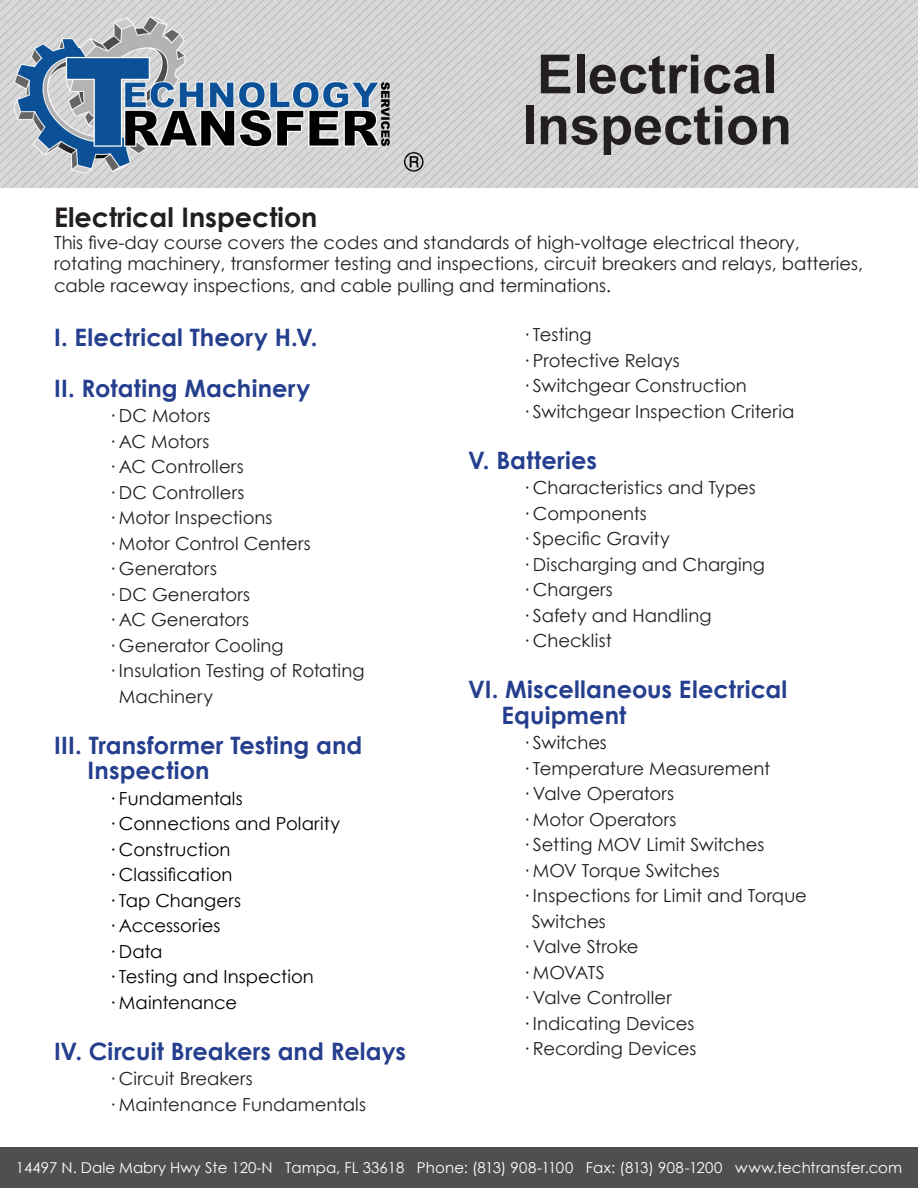
<style>
.page{position:relative;width:918px;height:1188px;background:#fff}
.page>*{position:absolute;margin:0;border:0;box-sizing:border-box;transform-origin:0 0}
.t1{font:700 54px "Arial";color:#231f20}
.t2{font:700 27px "Century Gothic";color:#231f20}
.title2{font:700 24px "Century Gothic";letter-spacing:.005em;color:#253f8e}
.Paragraph_Style_2{font:18px "Century Gothic";color:#231f20}
.top_paragraph{font:18px/21.6px "Century Gothic";color:#231f20}
.t3{font:18px "Century Gothic";letter-spacing:.005em;color:#000}
.Paragraph_Style_2-2{font:18px "Century Gothic";letter-spacing:-.02em;color:#231f20}
.t4{font:15px "Century Gothic";color:#fff}
</style>
<div class="page">
<img style="left:0;top:0;width:918px;height:188px">
<div style="left:0;top:1147px;width:918px;height:41px;background:#4e4f50"></div>
<p class="t1" style="left:537px;top:38px;width:242px">Electrical</p>
<p class="t1" style="left:522px;top:89px;width:272px">Inspection</p>
<p class="t2" style="left:54px;top:197px;width:265px">Electrical Inspection</p>
<p class="top_paragraph" style="left:54px;top:231px;width:747px">This five-day course covers the codes and standards of high-voltage electrical theory,</p>
<p class="top_paragraph" style="left:54px;top:253px;width:811px">rotating machinery, transformer testing and inspections, circuit breakers and relays, batteries, cable raceway inspections, and cable pulling and terminations.</p>
<p class="title2" style="left:54px;top:319px;width:265px">I. Electrical Theory H.V.</p>
<p class="title2" style="left:54px;top:370px;width:258px">II. Rotating Machinery</p>
<p class="top_paragraph" style="left:108px;top:405px;width:104px">· DC Motors</p>
<p class="top_paragraph" style="left:108px;top:430px;width:103px">· AC Motors</p>
<p class="top_paragraph" style="left:108px;top:456px;width:137px">· AC Controllers</p>
<p class="top_paragraph" style="left:108px;top:481px;width:138px">· DC Controllers</p>
<p class="top_paragraph" style="left:108px;top:507px;width:166px">· Motor Inspections</p>
<p class="top_paragraph" style="left:108px;top:532px;width:204px">· Motor Control Centers</p>
<p class="top_paragraph" style="left:108px;top:558px;width:111px">· Generators</p>
<p class="top_paragraph" style="left:108px;top:583px;width:144px">· DC Generators</p>
<p class="top_paragraph" style="left:108px;top:609px;width:143px">· AC Generators</p>
<p class="top_paragraph" style="left:108px;top:634px;width:177px">· Generator Cooling</p>
<p class="top_paragraph" style="left:108px;top:660px;width:258px">· Insulation Testing of Rotating</p>
<p class="top_paragraph" style="left:119px;top:685px;width:96px">Machinery</p>
<p class="title2" style="left:54px;top:727px;width:310px">III. Transformer Testing and</p>
<p class="title2" style="left:88px;top:752px;width:124px">Inspection</p>
<p class="t3" style="left:108px;top:786px;width:136px">· Fundamentals</p>
<p class="t3" style="left:108px;top:811px;width:234px">· Connections and Polarity</p>
<p class="t3" style="left:108px;top:837px;width:124px">· Construction</p>
<p class="t3" style="left:108px;top:862px;width:126px">· Classification</p>
<p class="t3" style="left:108px;top:888px;width:135px">· Tap Changers</p>
<p class="t3" style="left:108px;top:913px;width:114px">· Accessories</p>
<p class="t3" style="left:108px;top:939px;width:56px">· Data</p>
<p class="t3" style="left:108px;top:964px;width:207px">· Testing and Inspection</p>
<p class="t3" style="left:108px;top:990px;width:131px">· Maintenance</p>
<p class="title2" style="left:54px;top:1033px;width:354px">IV. Circuit Breakers and Relays</p>
<p class="Paragraph_Style_2" style="left:108px;top:1066px;width:146px">· Circuit Breakers</p>
<p class="Paragraph_Style_2" style="left:108px;top:1092px;width:259px">· Maintenance Fundamentals</p>
<p class="Paragraph_Style_2" style="left:522px;top:322px;width:71px">· Testing</p>
<p class="Paragraph_Style_2" style="left:522px;top:348px;width:159px">· Protective Relays</p>
<p class="Paragraph_Style_2" style="left:522px;top:373px;width:226px">· Switchgear Construction</p>
<p class="Paragraph_Style_2" style="left:522px;top:399px;width:274px">· Switchgear Inspection Criteria</p>
<p class="title2" style="left:468px;top:442px;width:130px">V. Batteries</p>
<p class="Paragraph_Style_2" style="left:522px;top:475px;width:235px">· Characteristics and Types</p>
<p class="Paragraph_Style_2" style="left:522px;top:501px;width:126px">· Components</p>
<p class="Paragraph_Style_2" style="left:522px;top:526px;width:149px">· Specific Gravity</p>
<p class="Paragraph_Style_2" style="left:522px;top:552px;width:245px">· Discharging and Charging</p>
<p class="Paragraph_Style_2" style="left:522px;top:577px;width:92px">· Chargers</p>
<p class="Paragraph_Style_2" style="left:522px;top:603px;width:191px">· Safety and Handling</p>
<p class="Paragraph_Style_2" style="left:522px;top:628px;width:91px">· Checklist</p>
<p class="title2" style="left:468px;top:671px;width:321px">VI. Miscellaneous Electrical</p>
<p class="title2" style="left:502px;top:697px;width:126px">Equipment</p>
<p class="Paragraph_Style_2" style="left:522px;top:730px;width:86px">· Switches</p>
<p class="Paragraph_Style_2" style="left:522px;top:756px;width:250px">· Temperature Measurement</p>
<p class="Paragraph_Style_2" style="left:522px;top:781px;width:154px">· Valve Operators</p>
<p class="Paragraph_Style_2" style="left:522px;top:807px;width:156px">· Motor Operators</p>
<p class="Paragraph_Style_2" style="left:522px;top:832px;width:244px">· Setting MOV Limit Switches</p>
<p class="Paragraph_Style_2" style="left:522px;top:858px;width:199px">· MOV Torque Switches</p>
<p class="Paragraph_Style_2" style="left:522px;top:883px;width:286px">· Inspections for Limit and Torque</p>
<p class="Paragraph_Style_2" style="left:532px;top:909px;width:75px">Switches</p>
<p class="Paragraph_Style_2-2" style="left:522px;top:934px;width:118px">· Valve Stroke</p>
<p class="Paragraph_Style_2" style="left:522px;top:960px;width:84px">· MOVATS</p>
<p class="Paragraph_Style_2" style="left:522px;top:985px;width:151px">· Valve Controller</p>
<p class="Paragraph_Style_2" style="left:522px;top:1011px;width:174px">· Indicating Devices</p>
<p class="Paragraph_Style_2" style="left:522px;top:1036px;width:176px">· Recording Devices</p>
<p class="t4" style="left:16px;top:1157px;width:390px">14497 N. Dale Mabry Hwy Ste 120-N Tampa, FL 33618</p>
<p class="t4" style="left:417px;top:1157px;width:487px">Phone: (813) 908-1100 Fax: (813) 908-1200 www.techtransfer.com</p>
</div>
